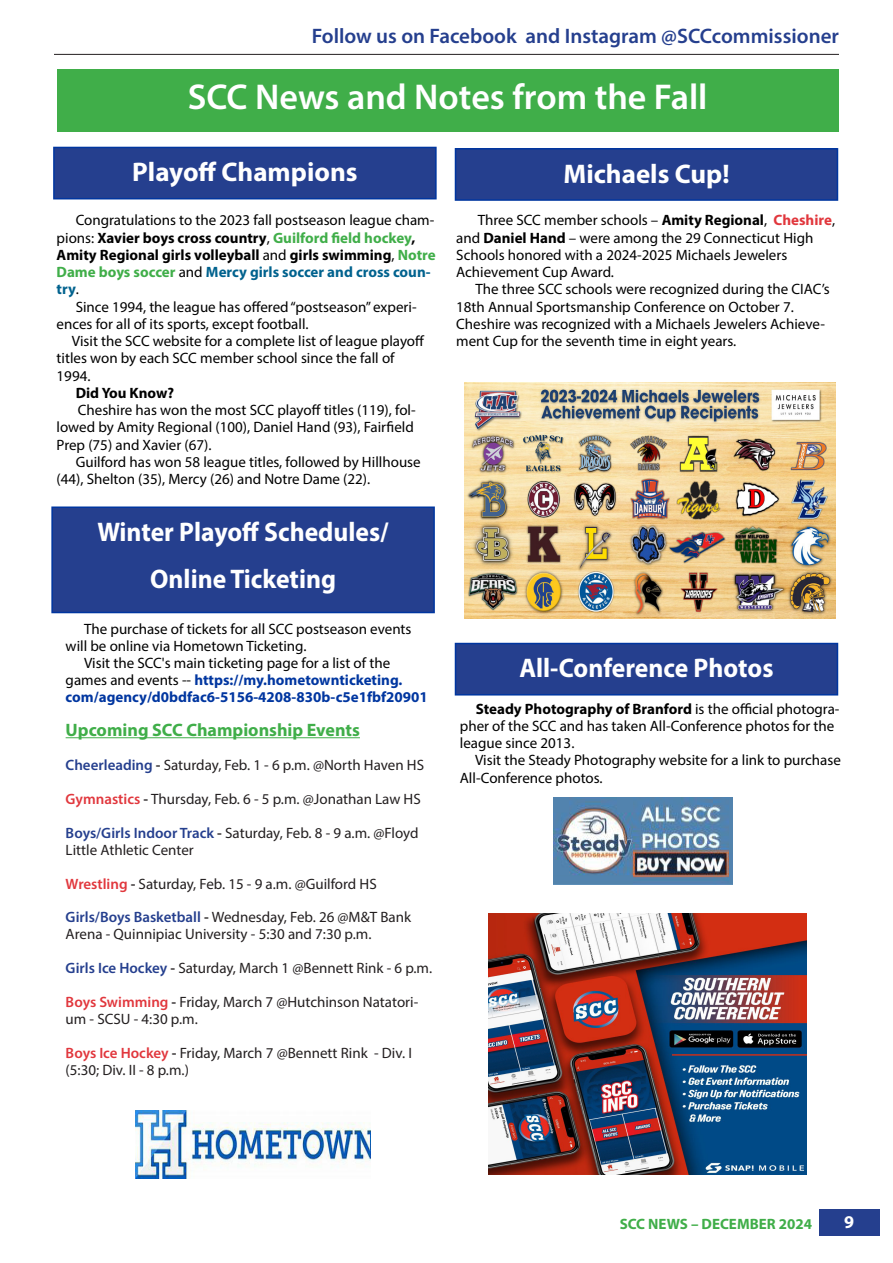
<style>
.page{position:relative;width:893px;height:1263px;background:#fff}
.page>*{position:absolute;margin:0;border:0;box-sizing:border-box;transform-origin:0 0}
.Head_2{font:600 36px "Myriad Pro";color:#fff}
.t1{font:700 27px "Myriad Pro";color:#fff;scale:.95 1}
.t2{font:700 27px "Myriad Pro";color:#fff}
.Subheading{font:600 21px "Myriad Pro";color:#253f8e}
.t3{font:700 18px "Myriad Pro";color:#40ae49}
.t4{font:700 18px "Myriad Pro";color:#fff}
.t5{font:15px/17.2px "Myriad Pro";color:#000}
.t6{font:15px/17px "Myriad Pro";color:#231f20}
.t7{font:700 15px/17px "Myriad Pro";color:#0036a0}
.t8{font:700 15px "Myriad Pro";color:#40ae49}
.t9{font:700 15px "Myriad Pro";color:#000}
.s1{font-weight:700}
.s2{font-weight:700;color:#40ae49}
.s3{font-weight:700;color:#00628e}
.s4{font-weight:400;color:#000}
.s5{font-weight:600;color:#253f8e}
.s6{font-weight:600}
.s7{font-weight:600;color:#e1373d}
.s8{font-weight:700;color:#e1373d}
</style>
<div class="page">
<div style="left:820px;top:1209px;width:60px;height:26px;background:#253f8e"></div>
<div style="left:455px;top:149px;width:382px;height:51px;background:#253f8e"></div>
<div style="left:455px;top:148px;width:383px;height:53px;border:2px solid #0036a0"></div>
<div style="left:57px;top:69px;width:781px;height:62px;background:#40ae49"></div>
<hr style="left:54px;top:54px;width:785px;height:1px;background:#231f20">
<div style="left:54px;top:147px;width:382px;height:52px;background:#253f8e"></div>
<div style="left:53px;top:147px;width:384px;height:52px;border:2px solid #0036a0"></div>
<div style="left:455px;top:643px;width:382px;height:52px;background:#253f8e"></div>
<div style="left:455px;top:643px;width:383px;height:52px;border:2px solid #0036a0"></div>
<div style="left:52px;top:507px;width:382px;height:105px;background:#253f8e"></div>
<div style="left:51px;top:506px;width:384px;height:107px;border:2px solid #0036a0"></div>
<img style="left:554px;top:797px;width:178px;height:87px">
<hr style="left:66px;top:737px;width:294px;height:1px;background:#40ae49">
<img style="left:136px;top:1110px;width:235px;height:68px">
<img style="left:464px;top:383px;width:371px;height:236px">
<img style="left:488px;top:913px;width:318px;height:262px">
<p class="Subheading" style="left:312px;top:23px;width:529px">Follow us on Facebook and Instagram @SCCcommissioner</p>
<p class="Head_2" style="left:188px;top:74px;width:521px">SCC News and Notes from the Fall</p>
<p class="t2" style="left:132px;top:154px;width:227px">Playoff Champions</p>
<p class="t5" style="left:57px;top:211px;width:381px;text-indent:19px">Congratulations to the 2023 fall postseason league cham&shy;pions: <span class="s1">Xavier boys cross country</span>, <span class="s2">Guilford field hockey</span><span class="s1">, Amity Regional girls volleyball</span> and <span class="s1">girls swimming</span>, <span class="s2">Notre Dame boys soccer</span> and <span class="s3">Mercy girls soccer and cross coun&shy;try</span>.</p>
<p class="t5" style="left:57px;top:298px;width:362px;text-indent:19px">Since 1994, the league has offered “postseason” experi&shy;ences for all of its sports, except football.</p>
<p class="t5" style="left:57px;top:332px;width:369px;text-indent:15px">Visit the SCC website for a complete list of league playoff titles won by each SCC member school since the fall of<br>1994.</p>
<p class="t9" style="left:76px;top:383px;width:100px">Did You Know?</p>
<p class="t5" style="left:57px;top:401px;width:361px;text-align:justify;text-indent:21px">Cheshire has won the most SCC playoff titles (119), fol&shy;lowed by Amity Regional (100), Daniel Hand (93), Fairfield Prep (75) and Xavier (67).</p>
<p class="t5" style="left:57px;top:453px;width:366px;text-indent:19px">Guilford has won 58 league titles, followed by Hillhouse (44), Shelton (35), Mercy (26) and Notre Dame (22).</p>
<p class="t1" style="left:97px;top:514px;width:308px">Winter Playoff Schedules/</p>
<p class="t1" style="left:150px;top:561px;width:197px">Online Ticketing</p>
<p class="t5" style="left:66px;top:620px;width:347px;text-indent:18px">The purchase of tickets for all SCC postseason events will be online via Hometown Ticketing.</p>
<p class="t7" style="left:66px;top:654px;width:364px;text-indent:19px"><span class="s4">Visit the SCC's main ticketing page for a list of the games and events --</span> https://my.hometownticketing. com/agency/d0bdfac6-5156-4208-830b-c5e1fbf20901</p>
<p class="t3" style="left:66px;top:718px;width:296px">Upcoming SCC Championship Events</p>
<p class="t6" style="left:66px;top:756px;width:360px"><span class="s5">Cheerleading</span> <span class="s6">-</span> Saturday, Feb. 1 - 6 p.m. @North Haven HS</p>
<p class="t6" style="left:66px;top:790px;width:357px"><span class="s7">Gymnastics</span> <span class="s6">-</span> Thursday, Feb. 6 - 5 p.m. @Jonathan Law HS</p>
<p class="t6" style="left:66px;top:824px;width:355px"><span class="s5">Boys/Girls Indoor Track</span> <span class="s6">-</span> Saturday, Feb. 8 - 9 a.m. @Floyd<br>Little Athletic Center</p>
<p class="t6" style="left:66px;top:875px;width:313px"><span class="s7">Wrestling</span> <span class="s6">-</span> Saturday, Feb. 15 - 9 a.m. @Guilford HS</p>
<p class="t6" style="left:66px;top:909px;width:347px"><span class="s5">Girls/Boys Basketball</span> <span class="s6">-</span> Wednesday, Feb. 26 @M&amp;T Bank<br>Arena - Quinnipiac University - 5:30 and 7:30 p.m.</p>
<p class="t6" style="left:66px;top:959px;width:368px"><span class="s5">Girls Ice Hockey</span> <span class="s6">-</span> Saturday, March 1 @Bennett Rink - 6 p.m.</p>
<p class="t6" style="left:66px;top:993px;width:354px"><span class="s7">Boys Swimming</span> <span class="s6">-</span> Friday, March 7 @Hutchinson Natatori&shy;um - SCSU - 4:30 p.m.</p>
<p class="t6" style="left:66px;top:1044px;width:348px"><span class="s7">Boys Ice Hockey</span> <span class="s6">-</span> Friday, March 7 @Bennett Rink - Div. I (5:30; Div. II - 8 p.m.)</p>
<p class="t2" style="left:563px;top:156px;width:168px">Michaels Cup!</p>
<p class="t5" style="left:456px;top:211px;width:380px;text-indent:22px">Three SCC member schools – <span class="s1">Amity Regional</span>, <span class="s8">Cheshire</span>, and <span class="s1">Daniel Hand</span> – were among the 29 Connecticut High Schools honored with a 2024-2025 Michaels Jewelers Achievement Cup Award.</p>
<p class="t5" style="left:456px;top:280px;width:375px;text-indent:19px">The three SCC schools were recognized during the CIAC’s 18th Annual Sportsmanship Conference on October 7.<br>Cheshire was recognized with a Michaels Jewelers Achieve&shy;ment Cup for the seventh time in eight years.</p>
<p class="t1" style="left:519px;top:651px;width:269px">All-Conference Photos</p>
<p class="t5" style="left:460px;top:700px;width:381px;text-indent:16px"><span class="s1">Steady Photography of Branford</span> is the official photogra&shy;pher of the SCC and has taken All-Conference photos for the league since 2013.</p>
<p class="t5" style="left:460px;top:751px;width:383px;text-indent:15px">Visit the Steady Photography website for a link to purchase<br>All-Conference photos.</p>
<p class="t8" style="left:620px;top:1214px;width:194px">SCC NEWS – DECEMBER 2024</p>
<p class="t4" style="left:844px;top:1210px;width:11px">9</p>
</div>
